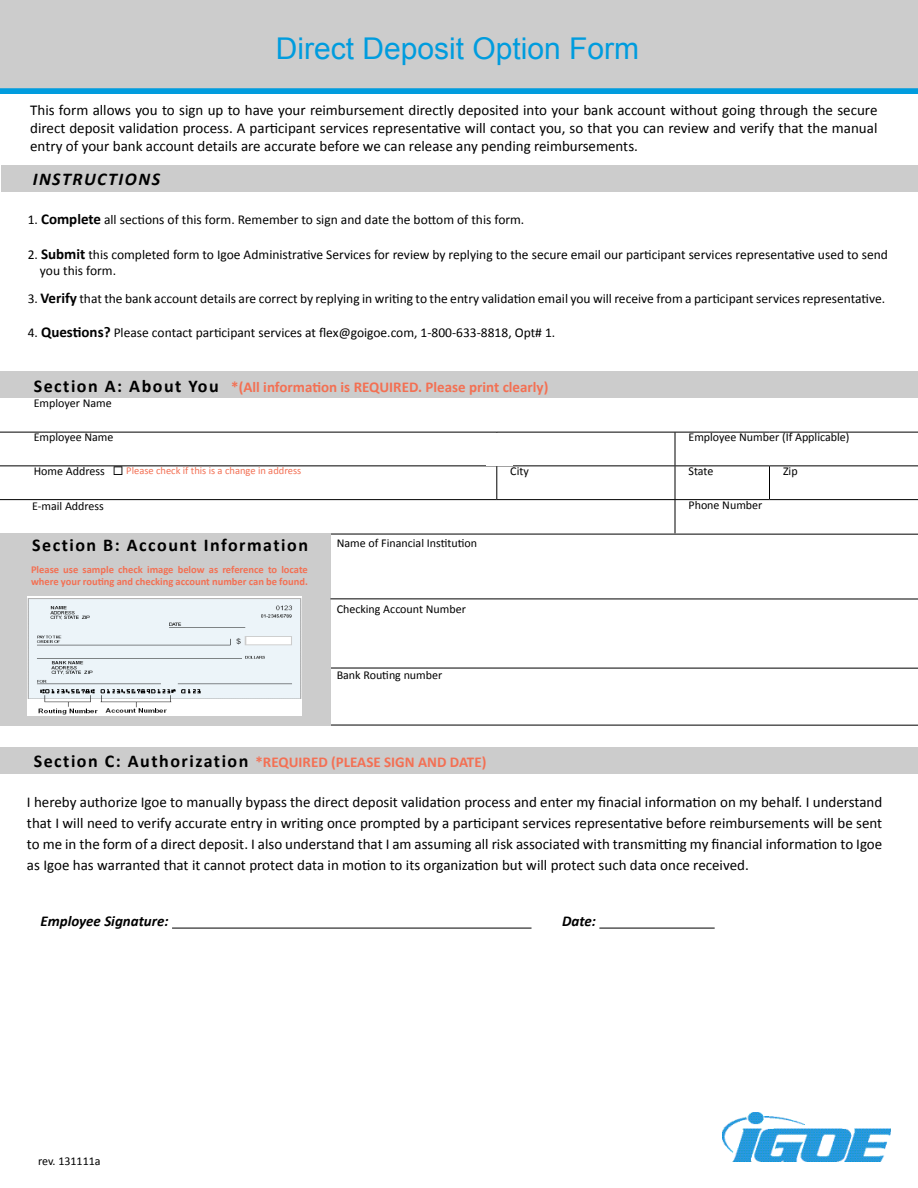
<style>
.page{position:relative;width:918px;height:1188px;background:#fff}
.page>*{position:absolute;margin:0;border:0;box-sizing:border-box;transform-origin:0 0}
.t1{font:30px "Arial";color:#009cde}
.t2{font:700 18px "Calibri";letter-spacing:.085em;color:#000}
.t3{font:italic 700 18px "Calibri";letter-spacing:.085em;color:#000}
.t4{font:15px/21px "Calibri";color:#000;text-align:justify}
.t5{font:700 15px "Calibri";color:#f37053}
.t6{font:700 15px "Calibri";color:#f37054}
.t7{font:italic 700 15px "Calibri";color:#000}
.t8{font:13.5px/16.2px "Calibri";color:#000}
.t9{font:12px "Calibri";color:#000}
.t10{font:700 10.5px/12.6px "Calibri";color:#f37053}
.t11{font:10.5px "Calibri";color:#f37054}
.s1{font-weight:700;font-size:15px}
.s2{font-size:18px;color:#000}
.s3{font-size:12px;color:#000}
.s4{color:#000}
</style>
<div class="page">
<hr style="left:329px;top:668px;width:589px;height:1px;background:#000">
<hr style="left:325px;top:725px;width:593px;height:1px;background:#000">
<hr style="left:330px;top:534px;width:588px;height:1px;background:#000">
<div style="left:0;top:534px;width:330px;height:192px;background:#ccc"></div>
<svg style="left:0;top:88px;width:918px;height:6px;background:#089ddd"></svg>
<div style="left:0;top:0;width:918px;height:87px;background:#ccc"></div>
<div style="left:0;top:0;width:918px;height:88px;border:2px solid #ccc"></div>
<img style="left:723px;top:1112px;width:168px;height:49px">
<div style="left:1px;top:165px;width:917px;height:27px;background:#ccc"></div>
<div style="left:0;top:371px;width:918px;height:27px;background:#ccc"></div>
<hr style="left:0;top:432px;width:497px;height:1px;background:#000">
<hr style="left:497px;top:432px;width:178px;height:1px;background:#000">
<hr style="left:675px;top:432px;width:95px;height:1px;background:#000">
<hr style="left:675px;top:432px;width:1px;height:33px;background:#000">
<hr style="left:770px;top:432px;width:148px;height:1px;background:#000">
<hr style="left:0;top:465px;width:497px;height:1px;background:#000">
<hr style="left:497px;top:465px;width:178px;height:1px;background:#000">
<hr style="left:496px;top:466px;width:1px;height:33px;background:#000">
<hr style="left:675px;top:465px;width:95px;height:1px;background:#000">
<hr style="left:675px;top:466px;width:1px;height:33px;background:#000">
<hr style="left:770px;top:465px;width:148px;height:1px;background:#000">
<hr style="left:769px;top:466px;width:1px;height:33px;background:#000">
<hr style="left:0;top:499px;width:497px;height:1px;background:#000">
<hr style="left:497px;top:499px;width:178px;height:1px;background:#000">
<hr style="left:675px;top:499px;width:95px;height:1px;background:#000">
<hr style="left:675px;top:500px;width:1px;height:33px;background:#000">
<hr style="left:770px;top:499px;width:148px;height:1px;background:#000">
<hr style="left:172px;top:928px;width:360px;height:1px;background:#000">
<hr style="left:599px;top:928px;width:116px;height:1px;background:#000">
<img style="left:27px;top:596px;width:275px;height:119px">
<div style="left:0;top:747px;width:918px;height:27px;background:#ccc"></div>
<hr style="left:330px;top:598px;width:588px;height:1px;background:#000">
<h1 class="t1" style="left:276px;top:29px;width:365px">Direct Deposit Option Form</h1>
<p class="t4" style="left:30px;top:100px;width:849px;line-height:18px">This form allows you to sign up to have your reimbursement directly deposited into your bank account without going through the secure direct deposit validation process. A participant services representative will contact you, so that you can review and verify that the manual entry of your bank account details are accurate before we can release any pending reimbursements.</p>
<p class="t3" style="left:33px;top:167px;width:129px">INSTRUCTIONS</p>
<p class="t8" style="left:28px;top:211px;width:498px">1. <span class="s1">Complete</span> all sections of this form. Remember to sign and date the bottom of this form.</p>
<p class="t8" style="left:40px;top:246px;width:849px;text-indent:-12px">2. <span class="s1">Submit</span> this completed form to Igoe Administrative Services for review by replying to the secure email our participant services representative used to send you this form.</p>
<p class="t8" style="left:28px;top:290px;width:859px">3. <span class="s1">Verify</span> that the bank account details are correct by replying in writing to the entry validation email you will receive from a participant services representative.</p>
<p class="t8" style="left:28px;top:324px;width:529px">4. <span class="s1">Questions?</span> Please contact participant services at flex@goigoe.com, 1-800-633-8818, Opt# 1.</p>
<p class="t5" style="left:34px;top:376px;width:516px"><span class="s2">Section A: About You</span> *(All information is REQUIRED. Please print clearly)</p>
<p class="t9" style="left:34px;top:395px;width:79px">Employer Name</p>
<p class="t9" style="left:34px;top:429px;width:81px">Employee Name</p>
<p class="t9" style="left:689px;top:429px;width:162px">Employee Number (If Applicable)</p>
<p class="t11" style="left:34px;top:463px;width:269px"><span class="s3">Home Address</span> <span class="s4">◻</span> Please check if this is a change in address</p>
<p class="t9" style="left:510px;top:463px;width:20px">City</p>
<p class="t9" style="left:688px;top:463px;width:26px">State</p>
<p class="t9" style="left:783px;top:463px;width:16px">Zip</p>
<p class="t9" style="left:688px;top:497px;width:75px">Phone Number</p>
<p class="t9" style="left:32px;top:498px;width:73px">E-mail Address</p>
<p class="t2" style="left:32px;top:533px;width:277px">Section B: Account Information</p>
<p class="t10" style="left:31px;top:563px;width:278px">Please use sample check image below as reference to locate where your routing and checking account number can be found.</p>
<p class="t9" style="left:337px;top:535px;width:142px">Name of Financial Institution</p>
<p class="t9" style="left:337px;top:601px;width:131px">Checking Account Number</p>
<p class="t9" style="left:337px;top:666px;width:107px">Bank Routing number</p>
<p class="t6" style="left:34px;top:752px;width:454px"><span class="s2">Section C: Authorization</span> *REQUIRED (PLEASE SIGN AND DATE)</p>
<p class="t4" style="left:27px;top:791px;width:857px">I hereby authorize Igoe to manually bypass the direct deposit validation process and enter my finacial information on my behalf. I understand that I will need to verify accurate entry in writing once prompted by a participant services representative before reimbursements will be sent to me in the form of a direct deposit. I also understand that I am assuming all risk associated with transmitting my financial information to Igoe as Igoe has warranted that it cannot protect data in motion to its organization but will protect such data once received.</p>
<p class="t7" style="left:40px;top:911px;width:130px">Employee Signature:</p>
<p class="t7" style="left:562px;top:911px;width:35px">Date:</p>
<p class="t9" style="left:38px;top:1153px;width:64px">rev. 131111a</p>
</div>
